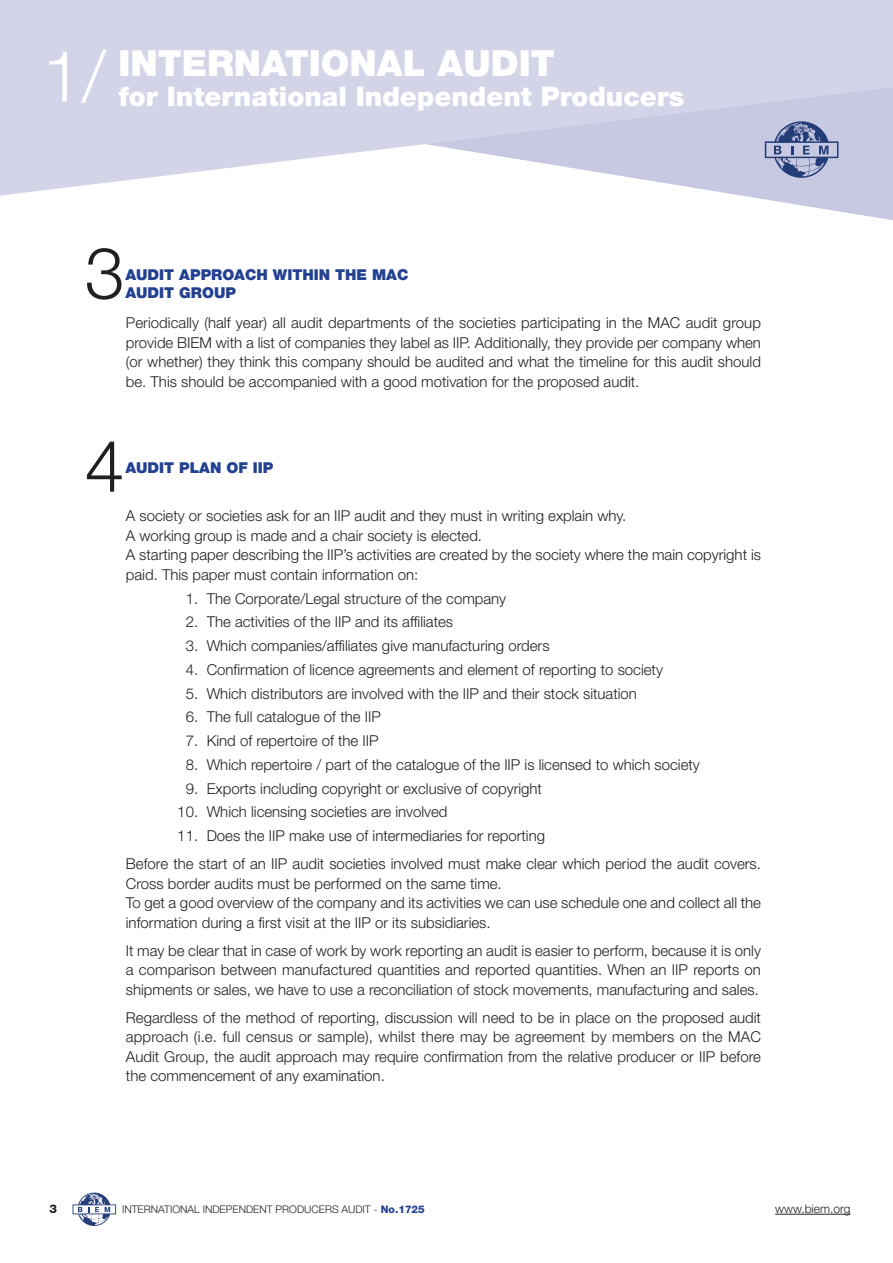
<style>
.page{position:relative;width:893px;height:1263px;background:#fff}
.page>*{position:absolute;margin:0;border:0;box-sizing:border-box;transform-origin:0 0}
.t1{font:300 71.55px "Helvetica Neue";color:#231f20}
.t2{font:300 71.55px "Helvetica Neue";color:#fff}
.t3{font:900 36px "Helvetica Neue";color:#fff}
.t4{font:900 27px "Helvetica Neue";color:#fff}
.t5{font:300 15px/19.5px "Helvetica Neue";color:#231f20;text-align:justify}
.t6{font:900 15px "Helvetica Neue";color:#234091}
.t7{font:300 12px "Helvetica Neue";color:#231f20}
.t8{font:800 12px "Helvetica Neue";color:#231f20}
.t9{font:300 10.5px "Helvetica Neue";color:#231f20}
.s1{font-weight:800;color:#234091}
</style>
<div class="page">
<hr style="left:775px;top:1214px;width:75px;height:1px;background:#231f20">
<svg style="left:73px;top:1192px;width:43px;height:34px"></svg>
<svg style="left:745px;top:196px;width:148px;height:24px"></svg>
<svg style="left:0;top:0;width:893px;height:196px;background:#d6d7e9"></svg>
<svg style="left:765px;top:121px;width:73px;height:57px;background:#9099bd"></svg>
<h1 class="t2" style="left:42px;top:51px;width:65px">1/</h1>
<h2 class="t3" style="left:118px;top:51px;width:438px">INTERNATIONAL AUDIT</h2>
<h3 class="t4" style="left:118px;top:87px;width:568px">for International Independent Producers</h3>
<h1 class="t1" style="left:85px;top:247px;width:41px">3</h1>
<p class="t6" style="left:125px;top:270px;width:285px">AUDIT APPROACH WITHIN THE MAC</p>
<p class="t6" style="left:125px;top:288px;width:112px">AUDIT GROUP</p>
<p class="t5" style="left:126px;top:315px;width:637px">Periodically (half year) all audit departments of the societies participating in the MAC audit group provide BIEM with a list of companies they label as IIP. Additionally, they provide per company when (or whether) they think this company should be audited and what the timeline for this audit should be. This should be accompanied with a good motivation for the proposed audit.</p>
<h1 class="t1" style="left:85px;top:441px;width:41px">4</h1>
<p class="t6" style="left:125px;top:463px;width:150px">AUDIT PLAN OF IIP</p>
<p class="t5" style="left:126px;top:508px;width:637px;text-align:left">A society or societies ask for an IIP audit and they must in writing explain why.<br>A working group is made and a chair society is elected.<br>A starting paper describing the IIP’s activities are created by the society where the main copyright is paid. This paper must contain information on:</p>
<p class="t5" style="left:186px;top:590px;width:322px">1. The Corporate/Legal structure of the company</p>
<p class="t5" style="left:186px;top:614px;width:269px">2. The activities of the IIP and its affiliates</p>
<p class="t5" style="left:186px;top:637px;width:365px">3. Which companies/affiliates give manufacturing orders</p>
<p class="t5" style="left:186px;top:661px;width:479px">4. Confirmation of licence agreements and element of reporting to society</p>
<p class="t5" style="left:186px;top:685px;width:453px">5. Which distributors are involved with the IIP and their stock situation</p>
<p class="t5" style="left:186px;top:709px;width:197px">6. The full catalogue of the IIP</p>
<p class="t5" style="left:186px;top:732px;width:195px">7. Kind of repertoire of the IIP</p>
<p class="t5" style="left:186px;top:756px;width:516px">8. Which repertoire / part of the catalogue of the IIP is licensed to which society</p>
<p class="t5" style="left:186px;top:780px;width:358px">9. Exports including copyright or exclusive of copyright</p>
<p class="t5" style="left:177px;top:804px;width:272px">10. Which licensing societies are involved</p>
<p class="t5" style="left:126px;top:823px;width:637px;line-height:28px;text-indent:51px">11. Does the IIP make use of intermediaries for reporting<br>Before the start of an IIP audit societies involved must make clear which period the audit covers.</p>
<p class="t5" style="left:126px;top:875px;width:637px;text-align:left">Cross border audits must be performed on the same time.<br>To get a good overview of the company and its activities we can use schedule one and collect all the information during a first visit at the IIP or its subsidiaries.</p>
<p class="t5" style="left:126px;top:942px;width:637px">It may be clear that in case of work by work reporting an audit is easier to perform, because it is only a comparison between manufactured quantities and reported quantities. When an IIP reports on shipments or sales, we have to use a reconciliation of stock movements, manufacturing and sales.</p>
<p class="t5" style="left:126px;top:1009px;width:637px">Regardless of the method of reporting, discussion will need to be in place on the proposed audit approach (i.e. full census or sample), whilst there may be agreement by members on the MAC Audit Group, the audit approach may require confirmation from the relative producer or IIP before the commencement of any examination.</p>
<p class="t8" style="left:49px;top:1205px;width:9px">3</p>
<p class="t9" style="left:122px;top:1206px;width:304px">INTERNATIONAL INDEPENDENT PRODUCERS AUDIT - <span class="s1">No.1725</span></p>
<p class="t7" style="left:775px;top:1204px;width:77px">www.biem.org</p>
</div>
